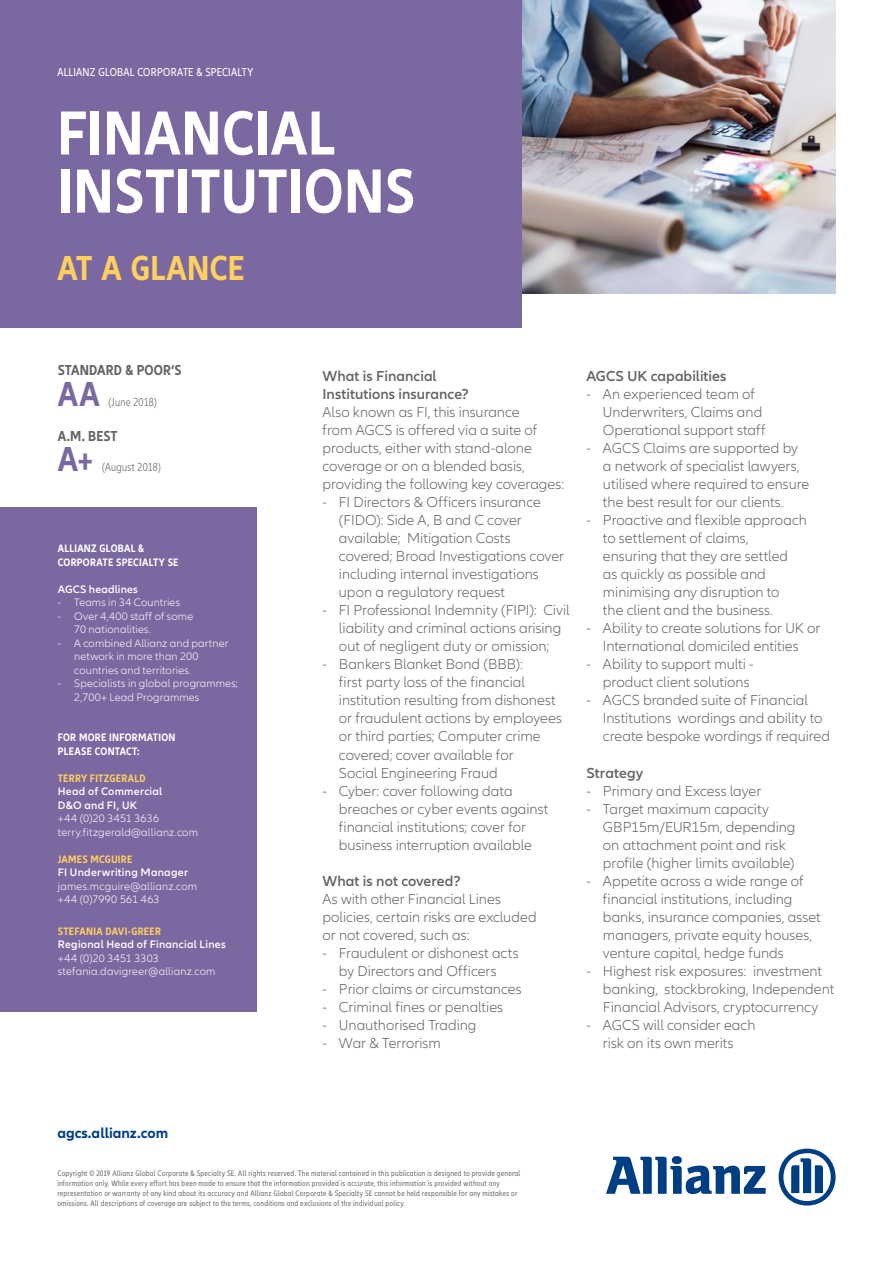
<style>
.page{position:relative;width:893px;height:1263px;background:#fff}
.page>*{position:absolute;margin:0;border:0;box-sizing:border-box;transform-origin:0 0}
.t1{font:700 condensed 64.5px/58.1px "Allianz Neo";letter-spacing:.01em;color:#fff}
.t2{font:700 condensed 36px "Allianz Neo";letter-spacing:.01em;color:#fed060}
.t3{font:700 condensed 36px "Allianz Neo";color:#7c68a0}
.t4{font:300 15px/18px "Allianz Neo";color:#636362}
.t5{font:600 15px/18px "Allianz Neo";letter-spacing:.005em;color:#636362}
.t6{font:700 condensed 15px "Allianz Neo";letter-spacing:.005em;color:#636362}
.t7{font:700 15px "Allianz Neo";color:#003e84}
.t8{font:condensed 12px "Allianz Neo";letter-spacing:.025em;color:#fff}
.t9{font:300 condensed 12px "Allianz Neo";letter-spacing:.02em;color:#636362}
.t10{font:300 11.25px/13.5px "Allianz Neo";letter-spacing:.01em;color:#fff}
.t11{font:600 11.25px/13.5px "Allianz Neo";letter-spacing:.025em;color:#fff}
.t12{font:700 condensed 11.25px/13.5px "Allianz Neo";letter-spacing:.025em;color:#fff}
.t13{font:700 condensed 11.25px "Allianz Neo";letter-spacing:.025em;color:#fed060}
.t14{font:condensed 8.25px/9.9px "Allianz Neo";letter-spacing:.03em;color:#6f6f6e}
</style>
<div class="page">
<svg style="left:606px;top:1156px;width:160px;height:38px"></svg>
<svg style="left:779px;top:1148px;width:57px;height:57px"></svg>
<div style="left:0;top:507px;width:256px;height:504px;background:#7c68a0"></div>
<img style="left:521px;top:0;width:315px;height:293px">
<div style="left:0;top:0;width:521px;height:327px;background:#7c68a0"></div>
<p class="t8" style="left:57px;top:65px;width:197px">ALLIANZ GLOBAL CORPORATE &amp; SPECIALTY</p>
<h1 class="t1" style="left:57px;top:106px;width:359px">FINANCIAL<br>INSTITUTIONS</h1>
<h2 class="t2" style="left:57px;top:247px;width:189px">AT A GLANCE</h2>
<p class="t6" style="left:58px;top:361px;width:125px">STANDARD &amp; POOR‘S</p>
<h2 class="t3" style="left:58px;top:373px;width:43px">AA</h2>
<p class="t9" style="left:109px;top:395px;width:50px">(June 2018)</p>
<p class="t6" style="left:58px;top:427px;width:61px">A.M. BEST</p>
<h2 class="t3" style="left:58px;top:439px;width:37px">A+</h2>
<p class="t9" style="left:102px;top:461px;width:60px">(August 2018)</p>
<p class="t12" style="left:58px;top:542px;width:122px">ALLIANZ GLOBAL &amp;<br>CORPORATE SPECIALTY SE</p>
<p class="t11" style="left:58px;top:583px;width:82px">AGCS headlines</p>
<p class="t10" style="left:58px;top:596px;width:124px">- Teams in 34 Countries</p>
<p class="t10" style="left:74px;top:610px;width:120px;text-indent:-17px">- Over 4,400 staff of some<br>70 nationalities.</p>
<p class="t10" style="left:74px;top:637px;width:156px;text-indent:-17px">- A combined Allianz and partner network in more than 200 countries and territories.</p>
<p class="t10" style="left:74px;top:677px;width:165px;text-indent:-17px">- Specialists in global programmes;<br>2,700+ Lead Programmes</p>
<p class="t12" style="left:58px;top:731px;width:119px">FOR MORE INFORMATION<br>PLEASE CONTACT:</p>
<p class="t13" style="left:58px;top:772px;width:89px">TERRY FITZGERALD</p>
<p class="t11" style="left:58px;top:785px;width:106px">Head of Commercial<br>D&amp;O and FI, UK</p>
<p class="t10" style="left:58px;top:812px;width:142px">+44 (0)20 3451 3636 terry.fitzgerald@allianz.com</p>
<p class="t13" style="left:58px;top:853px;width:76px">JAMES MCGUIRE</p>
<p class="t11" style="left:58px;top:866px;width:132px">FI Underwriting Manager</p>
<p class="t10" style="left:58px;top:880px;width:141px">james.mcguire@allianz.com +44 (0)7990 561 463</p>
<p class="t13" style="left:58px;top:924px;width:105px">STEFANIA DAVI-GREER</p>
<p class="t11" style="left:58px;top:938px;width:169px">Regional Head of Financial Lines</p>
<p class="t10" style="left:58px;top:951px;width:159px">+44 (0)20 3451 3303 stefania.davigreer@allianz.com</p>
<p class="t5" style="left:322px;top:368px;width:148px">What is Financial<br>Institutions insurance?</p>
<p class="t4" style="left:322px;top:404px;width:243px">Also known as FI, this insurance<br>from AGCS is offered via a suite of products, either with stand-alone coverage or on a blended basis, providing the following key coverages:</p>
<p class="t4" style="left:339px;top:494px;width:227px;text-indent:-16px">- FI Directors &amp; Officers insurance (FIDO): Side A, B and C cover available; Mitigation Costs covered; Broad Investigations cover including internal investigations upon a regulatory request</p>
<p class="t4" style="left:322px;top:602px;width:249px;text-align:center">- FI Professional Indemnity (FIPI): Civil liability and criminal actions arising<br>out of negligent duty or omission;</p>
<p class="t4" style="left:339px;top:656px;width:224px;text-indent:-16px">- Bankers Blanket Bond (BBB):<br>first party loss of the financial institution resulting from dishonest or fraudulent actions by employees or third parties; Computer crime covered; cover available for<br>Social Engineering Fraud</p>
<p class="t4" style="left:339px;top:782px;width:211px;text-indent:-16px">- Cyber: cover following data breaches or cyber events against financial institutions; cover for business interruption available</p>
<p class="t5" style="left:322px;top:872px;width:140px">What is not covered?</p>
<p class="t4" style="left:322px;top:890px;width:216px">As with other Financial Lines policies, certain risks are excluded or not covered, such as:</p>
<p class="t4" style="left:322px;top:944px;width:198px;text-align:center">- Fraudulent or dishonest acts by Directors and Officers</p>
<p class="t4" style="left:322px;top:980px;width:201px">- Prior claims or circumstances</p>
<p class="t4" style="left:322px;top:998px;width:182px">- Criminal fines or penalties</p>
<p class="t4" style="left:322px;top:1016px;width:156px">- Unauthorised Trading</p>
<p class="t4" style="left:322px;top:1034px;width:120px">- War &amp; Terrorism</p>
<p class="t5" style="left:586px;top:368px;width:142px">AGCS UK capabilities</p>
<p class="t4" style="left:603px;top:386px;width:164px;text-indent:-16px">- An experienced team of<br>Underwriters, Claims and<br>Operational support staff</p>
<p class="t4" style="left:603px;top:440px;width:208px;text-indent:-16px">- AGCS Claims are supported by a network of specialist lawyers, utilised where required to ensure the best result for our clients.</p>
<p class="t4" style="left:603px;top:512px;width:205px;text-indent:-16px">- Proactive and flexible approach to settlement of claims, ensuring that they are settled<br>as quickly as possible and minimising any disruption to<br>the client and the business.</p>
<p class="t4" style="left:586px;top:620px;width:236px;text-align:center">- Ability to create solutions for UK or<br>International domiciled entities</p>
<p class="t4" style="left:586px;top:656px;width:169px;text-align:right">- Ability to support multi - product client solutions</p>
<p class="t4" style="left:603px;top:692px;width:229px;text-indent:-16px">- AGCS branded suite of Financial<br>Institutions wordings and ability to create bespoke wordings if required</p>
<p class="t5" style="left:586px;top:764px;width:58px">Strategy</p>
<p class="t4" style="left:586px;top:782px;width:176px">- Primary and Excess layer</p>
<p class="t4" style="left:603px;top:800px;width:194px;text-indent:-16px">- Target maximum capacity<br>GBP15m/EUR15m, depending on attachment point and risk profile (higher limits available)</p>
<p class="t4" style="left:603px;top:872px;width:219px;text-indent:-16px">- Appetite across a wide range of financial institutions, including banks, insurance companies, asset managers, private equity houses, venture capital, hedge funds</p>
<p class="t4" style="left:603px;top:962px;width:233px;text-indent:-16px">- Highest risk exposures: investment banking, stockbroking, Independent<br>Financial Advisors, cryptocurrency</p>
<p class="t4" style="left:586px;top:1016px;width:170px;text-align:center">- AGCS will consider each risk on its own merits</p>
<p class="t7" style="left:57px;top:1124px;width:112px">agcs.allianz.com</p>
<p class="t14" style="left:57px;top:1168px;width:464px">Copyright © 2019 Allianz Global Corporate &amp; Specialty SE. All rights reserved. The material contained in this publication is designed to provide general information only. While every effort has been made to ensure that the information provided is accurate, this information is provided without any representation or warranty of any kind about its accuracy and Allianz Global Corporate &amp; Specialty SE cannot be held responsible for any mistakes or omissions. All descriptions of coverage are subject to the terms, conditions and exclusions of the individual policy.</p>
</div>
